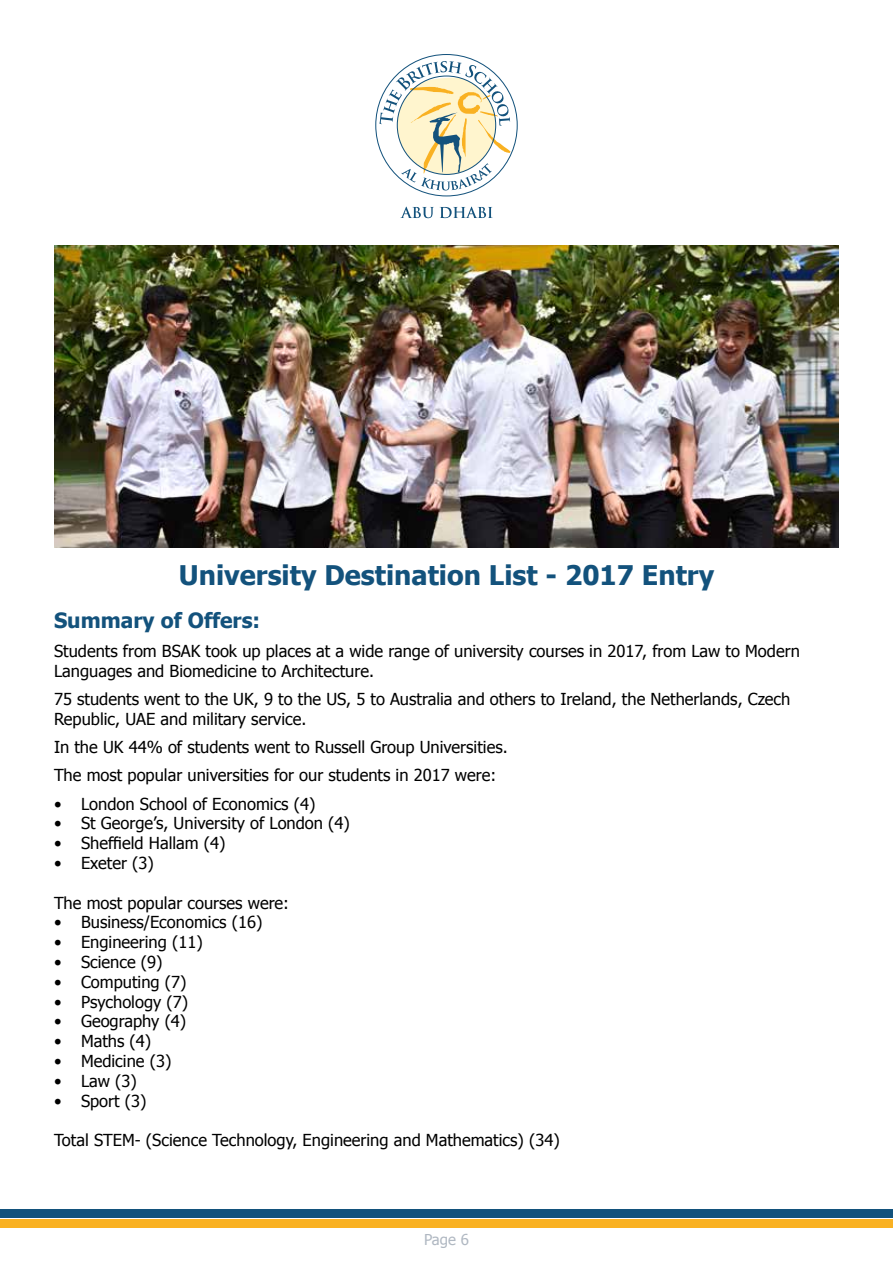
<style>
.page{position:relative;width:893px;height:1263px;background:#fff}
.page>*{position:absolute;margin:0;border:0;box-sizing:border-box;transform-origin:0 0}
.t1{font:700 27px "Tahoma";color:#13527c}
.t2{font:700 21px "Tahoma";color:#13527c}
.t3{font:16.5px/19.8px "Tahoma";color:#000}
.t4{font:15px "Tahoma";color:#b0b8c2}
</style>
<div class="page">
<div style="left:0;top:1209px;width:893px;height:8px;background:#13527c"></div>
<div style="left:0;top:1219px;width:893px;height:9px;background:#f9b122"></div>
<img style="left:54px;top:246px;width:785px;height:301px">
<svg style="left:400px;top:207px;width:34px;height:11px"></svg>
<svg style="left:440px;top:207px;width:53px;height:11px"></svg>
<svg style="left:375px;top:54px;width:143px;height:142px"></svg>
<h1 class="t1" style="left:179px;top:556px;width:537px">University Destination List - 2017 Entry</h1>
<p class="t2" style="left:54px;top:606px;width:208px">Summary of Offers:</p>
<p class="t3" style="left:54px;top:642px;width:747px">Students from BSAK took up places at a wide range of university courses in 2017, from Law to Modern<br>Languages and Biomedicine to Architecture.</p>
<p class="t3" style="left:54px;top:690px;width:738px">75 students went to the UK, 9 to the US, 5 to Australia and others to Ireland, the Netherlands, Czech<br>Republic, UAE and military service.</p>
<p class="t3" style="left:54px;top:734px;width:455px;line-height:28.3px">In the UK 44% of students went to Russell Group Universities.<br>The most popular universities for our students in 2017 were:</p>
<p class="t3" style="left:54px;top:794px;width:263px">• London School of Economics (4)</p>
<p class="t3" style="left:54px;top:814px;width:297px">• St George’s, University of London (4)</p>
<p class="t3" style="left:54px;top:834px;width:173px">• Sheffield Hallam (4)</p>
<p class="t3" style="left:54px;top:854px;width:101px">• Exeter (3)</p>
<p class="t3" style="left:54px;top:893px;width:237px">The most popular courses were:</p>
<p class="t3" style="left:54px;top:913px;width:210px">• Business/Economics (16)</p>
<p class="t3" style="left:54px;top:933px;width:150px">• Engineering (11)</p>
<p class="t3" style="left:54px;top:953px;width:110px">• Science (9)</p>
<p class="t3" style="left:54px;top:973px;width:134px">• Computing (7)</p>
<p class="t3" style="left:54px;top:992px;width:136px">• Psychology (7)</p>
<p class="t3" style="left:54px;top:1012px;width:134px">• Geography (4)</p>
<p class="t3" style="left:54px;top:1032px;width:99px">• Maths (4)</p>
<p class="t3" style="left:54px;top:1052px;width:119px">• Medicine (3)</p>
<p class="t3" style="left:54px;top:1072px;width:84px">• Law (3)</p>
<p class="t3" style="left:54px;top:1091px;width:94px">• Sport (3)</p>
<p class="t3" style="left:54px;top:1131px;width:507px">Total STEM- (Science Technology, Engineering and Mathematics) (34)</p>
<p class="t4" style="left:424px;top:1229px;width:46px">Page 6</p>
</div>
